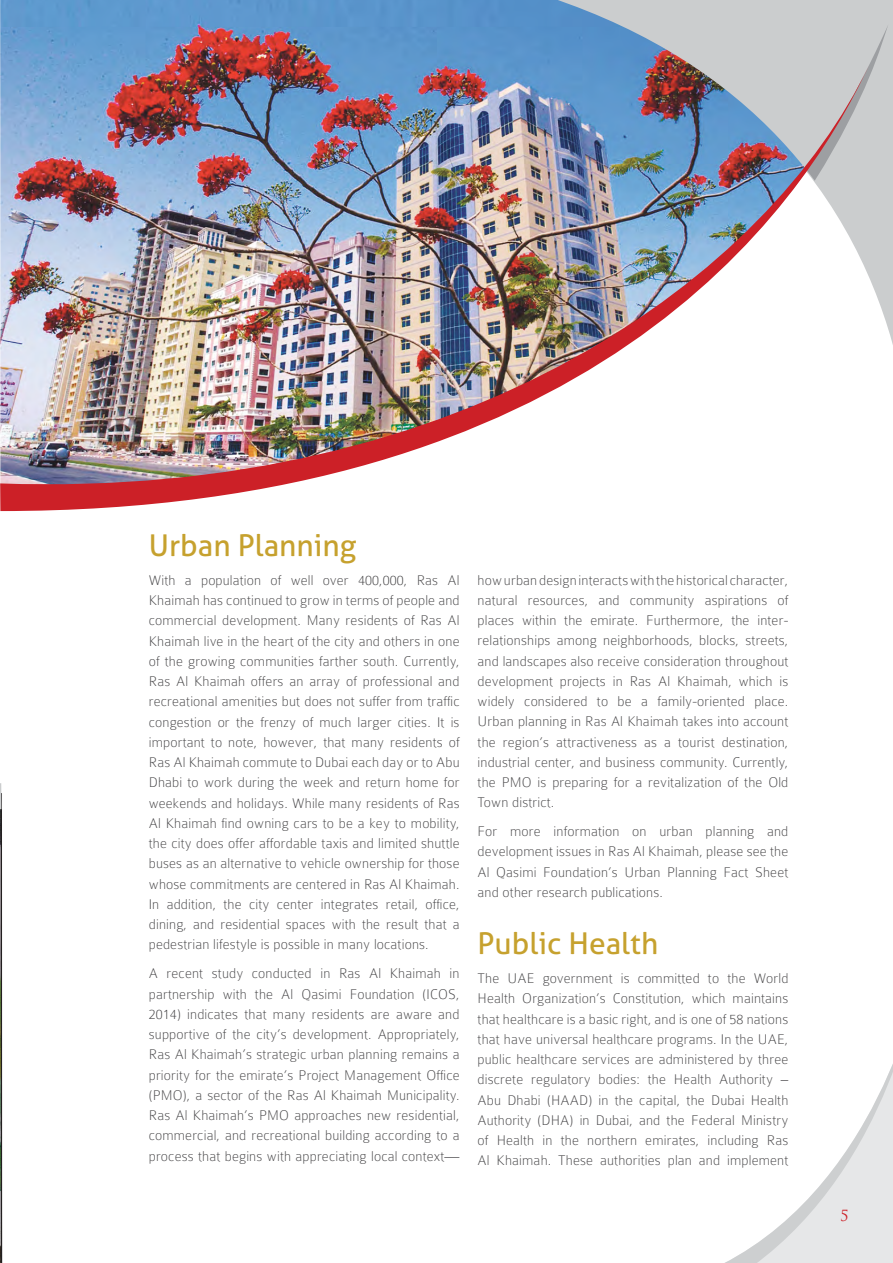
<style>
.page{position:relative;width:893px;height:1263px;background:#fff}
.page>*{position:absolute;margin:0;border:0;box-sizing:border-box;transform-origin:0 0}
.t1{font:30px "Aller";color:#c6a12e}
.t2{font:100 15px/20.2px "Colaborate";letter-spacing:.01em;color:#414042;text-align:justify}
.t3{font:15px "Trajan Pro";color:#cc2027}
</style>
<div class="page">
<svg style="left:725px;top:1064px;width:168px;height:199px"></svg>
<img style="left:0;top:0;width:488px;height:65px">
<svg style="left:488px;top:0;width:318px;height:65px;background:#97b0c9"></svg>
<svg style="left:0;top:783px;width:3px;height:480px"></svg>
<svg style="left:806px;top:0;width:87px;height:345px;background:#ced0d1"></svg>
<img style="left:0;top:65px;width:869px;height:446px">
<h1 class="t1" style="left:149px;top:527px;width:209px">Urban Planning</h1>
<p class="t2" style="left:149px;top:570px;width:312px">With a population of well over 400,000, Ras Al Khaimah has continued to grow in terms of people and commercial development. Many residents of Ras Al Khaimah live in the heart of the city and others in one of the growing communities farther south. Currently, Ras Al Khaimah offers an array of professional and recreational amenities but does not suffer from traffic congestion or the frenzy of much larger cities. It is important to note, however, that many residents of Ras Al Khaimah commute to Dubai each day or to Abu Dhabi to work during the week and return home for weekends and holidays. While many residents of Ras Al Khaimah find owning cars to be a key to mobility, the city does offer affordable taxis and limited shuttle buses as an alternative to vehicle ownership for those whose commitments are centered in Ras Al Khaimah.<br>In addition, the city center integrates retail, office, dining, and residential spaces with the result that a pedestrian lifestyle is possible in many locations.</p>
<p class="t2" style="left:149px;top:963px;width:312px">A recent study conducted in Ras Al Khaimah in partnership with the Al Qasimi Foundation (ICOS, 2014) indicates that many residents are aware and supportive of the city’s development. Appropriately, Ras Al Khaimah’s strategic urban planning remains a priority for the emirate’s Project Management Office (PMO), a sector of the Ras Al Khaimah Municipality.<br>Ras Al Khaimah’s PMO approaches new residential, commercial, and recreational building according to a process that begins with appreciating local context—</p>
<p class="t2" style="left:478px;top:570px;width:312px">how urban design interacts with the historical character, natural resources, and community aspirations of places within the emirate. Furthermore, the inter&shy;relationships among neighborhoods, blocks, streets, and landscapes also receive consideration throughout development projects in Ras Al Khaimah, which is widely considered to be a family-oriented place.<br>Urban planning in Ras Al Khaimah takes into account the region’s attractiveness as a tourist destination, industrial center, and business community. Currently, the PMO is preparing for a revitalization of the Old Town district.</p>
<p class="t2" style="left:478px;top:821px;width:312px">For more information on urban planning and development issues in Ras Al Khaimah, please see the Al Qasimi Foundation’s Urban Planning Fact Sheet and other research publications.</p>
<h1 class="t1" style="left:478px;top:925px;width:182px">Public Health</h1>
<p class="t2" style="left:478px;top:968px;width:312px">The UAE government is committed to the World Health Organization’s Constitution, which maintains that healthcare is a basic right, and is one of 58 nations that have universal healthcare programs. In the UAE, public healthcare services are administered by three discrete regulatory bodies: the Health Authority – Abu Dhabi (HAAD) in the capital, the Dubai Health Authority (DHA) in Dubai, and the Federal Ministry of Health in the northern emirates, including Ras Al Khaimah. These authorities plan and implement</p>
<p class="t3" style="left:840px;top:1206px;width:10px">5</p>
</div>
